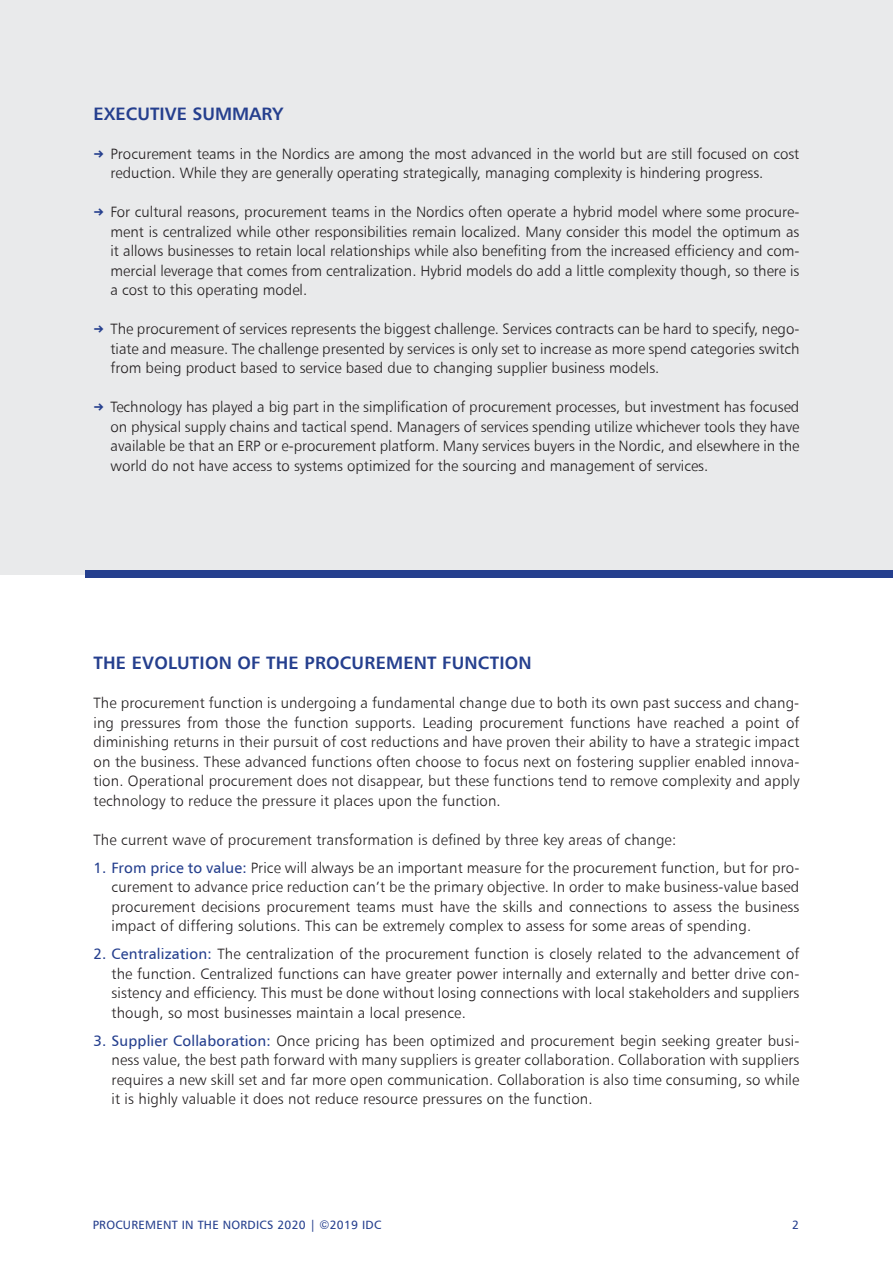
<style>
.page{position:relative;width:893px;height:1263px;background:#fff}
.page>*{position:absolute;margin:0;border:0;box-sizing:border-box;transform-origin:0 0}
.t1{font:700 18px "Humnst 777 EU";letter-spacing:.01em;color:#253f8e}
.t2{font:15px/19.5px "Humnst 777 Lt EU";color:#231f20;text-align:justify}
.t3{font:12px "Humnst 777 EU";letter-spacing:.02em;color:#253f8e}
.s1{font-family:"Klavika Arrows";font-weight:700;color:#253f8e}
.s2{font-family:"Humnst 777 EU";color:#253f8e}
</style>
<div class="page">
<div style="left:0;top:0;width:893px;height:574px;background:#e9eaeb"></div>
<div style="left:85px;top:571px;width:807px;height:7px;background:#253f8e"></div>
<p class="t1" style="left:94px;top:102px;width:191px">EXECUTIVE SUMMARY</p>
<p class="t2" style="left:111px;top:144px;width:690px;text-indent:-17px"><span class="s1">b</span> Procurement teams in the Nordics are among the most advanced in the world but are still focused on cost reduction. While they are generally operating strategically, managing complexity is hindering progress.</p>
<p class="t2" style="left:111px;top:202px;width:690px;text-indent:-17px"><span class="s1">b</span> For cultural reasons, procurement teams in the Nordics often operate a hybrid model where some procure&shy;ment is centralized while other responsibilities remain localized. Many consider this model the optimum as it allows businesses to retain local relationships while also benefiting from the increased efficiency and com&shy;mercial leverage that comes from centralization. Hybrid models do add a little complexity though, so there is a cost to this operating model.</p>
<p class="t2" style="left:111px;top:319px;width:690px;text-indent:-17px"><span class="s1">b</span> The procurement of services represents the biggest challenge. Services contracts can be hard to specify, nego&shy;tiate and measure. The challenge presented by services is only set to increase as more spend categories switch from being product based to service based due to changing supplier business models.</p>
<p class="t2" style="left:111px;top:397px;width:690px;text-indent:-17px"><span class="s1">b</span> Technology has played a big part in the simplification of procurement processes, but investment has focused on physical supply chains and tactical spend. Managers of services spending utilize whichever tools they have available be that an ERP or e-procurement platform. Many services buyers in the Nordic, and elsewhere in the world do not have access to systems optimized for the sourcing and management of services.</p>
<p class="t1" style="left:94px;top:652px;width:440px">THE EVOLUTION OF THE PROCUREMENT FUNCTION</p>
<p class="t2" style="left:94px;top:693px;width:707px">The procurement function is undergoing a fundamental change due to both its own past success and chang&shy;ing pressures from those the function supports. Leading procurement functions have reached a point of diminishing returns in their pursuit of cost reductions and have proven their ability to have a strategic impact on the business. These advanced functions often choose to focus next on fostering supplier enabled innova&shy;tion. Operational procurement does not disappear, but these functions tend to remove complexity and apply technology to reduce the pressure it places upon the function.</p>
<p class="t2" style="left:94px;top:830px;width:584px">The current wave of procurement transformation is defined by three key areas of change:</p>
<p class="t2" style="left:112px;top:858px;width:689px;text-indent:-18px"><span class="s2">1. From price to value:</span> Price will always be an important measure for the procurement function, but for pro&shy;curement to advance price reduction can’t be the primary objective. In order to make business-value based procurement decisions procurement teams must have the skills and connections to assess the business impact of differing solutions. This can be extremely complex to assess for some areas of spending.</p>
<p class="t2" style="left:112px;top:944px;width:689px;text-indent:-18px"><span class="s2">2. Centralization:</span> The centralization of the procurement function is closely related to the advancement of the function. Centralized functions can have greater power internally and externally and better drive con&shy;sistency and efficiency. This must be done without losing connections with local stakeholders and suppliers though, so most businesses maintain a local presence.</p>
<p class="t2" style="left:112px;top:1031px;width:689px;text-indent:-18px"><span class="s2">3. Supplier Collaboration:</span> Once pricing has been optimized and procurement begin seeking greater busi&shy;ness value, the best path forward with many suppliers is greater collaboration. Collaboration with suppliers requires a new skill set and far more open communication. Collaboration is also time consuming, so while it is highly valuable it does not reduce resource pressures on the function.</p>
<p class="t3" style="left:93px;top:1217px;width:290px">PROCUREMENT IN THE NORDICS 2020 | ©2019 IDC</p>
<p class="t3" style="left:792px;top:1217px;width:8px">2</p>
</div>
